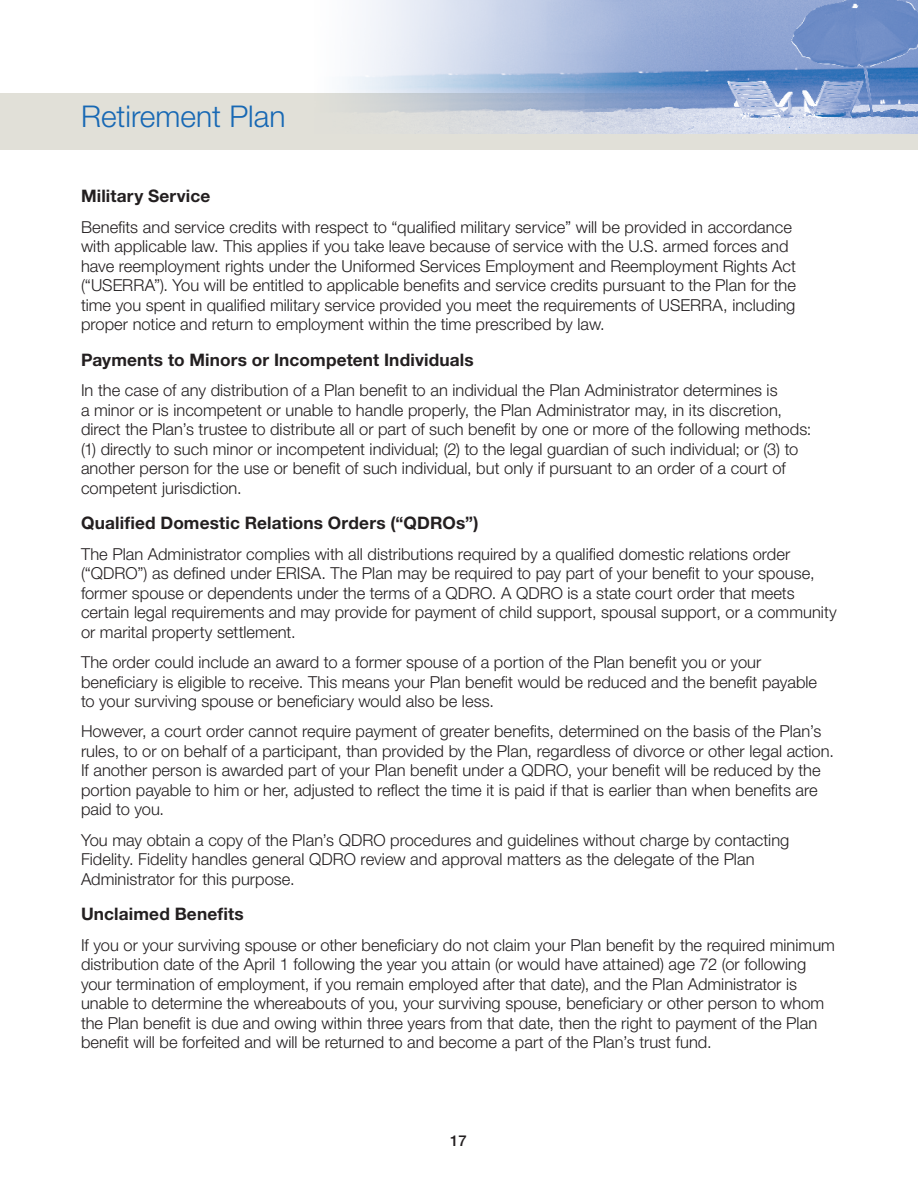
<style>
.page{position:relative;width:918px;height:1188px;background:#fff}
.page>*{position:absolute;margin:0;border:0;box-sizing:border-box;transform-origin:0 0}
.t1{font:300 30px "Helvetica Neue";color:#1768b4}
.HD_2{font:700 17.25px "Helvetica Neue";letter-spacing:.01em;color:#231f20}
.Body{font:300 16.5px/19.5px "Helvetica Neue";color:#231f20}
.t2{font:500 15px "Helvetica Neue";color:#231f20}
</style>
<div class="page">
<div style="left:0;top:93px;width:918px;height:57px;background:#e1e0d8"></div>
<img style="left:345px;top:0;width:573px;height:133px">
<h1 class="t1" style="left:81px;top:98px;width:206px">Retirement Plan</h1>
<p class="HD_2" style="left:81px;top:186px;width:131px">Military Service</p>
<p class="Body" style="left:81px;top:217px;width:717px">Benefits and service credits with respect to “qualified military service” will be provided in accordance with applicable law. This applies if you take leave because of service with the U.S. armed forces and have reemployment rights under the Uniformed Services Employment and Reemployment Rights Act (“USERRA”). You will be entitled to applicable benefits and service credits pursuant to the Plan for the time you spent in qualified military service provided you meet the requirements of USERRA, including proper notice and return to employment within the time prescribed by law.</p>
<p class="HD_2" style="left:81px;top:349px;width:394px">Payments to Minors or Incompetent Individuals</p>
<p class="Body" style="left:81px;top:380px;width:732px">In the case of any distribution of a Plan benefit to an individual the Plan Administrator determines is<br>a minor or is incompetent or unable to handle properly, the Plan Administrator may, in its discretion, direct the Plan’s trustee to distribute all or part of such benefit by one or more of the following methods: (1) directly to such minor or incompetent individual; (2) to the legal guardian of such individual; or (3) to another person for the use or benefit of such individual, but only if pursuant to an order of a court of competent jurisdiction.</p>
<p class="HD_2" style="left:81px;top:513px;width:399px">Qualified Domestic Relations Orders (“QDROs”)</p>
<p class="Body" style="left:81px;top:544px;width:757px">The Plan Administrator complies with all distributions required by a qualified domestic relations order (“QDRO”) as defined under ERISA. The Plan may be required to pay part of your benefit to your spouse, former spouse or dependents under the terms of a QDRO. A QDRO is a state court order that meets certain legal requirements and may provide for payment of child support, spousal support, or a community or marital property settlement.</p>
<p class="Body" style="left:81px;top:652px;width:738px">The order could include an award to a former spouse of a portion of the Plan benefit you or your beneficiary is eligible to receive. This means your Plan benefit would be reduced and the benefit payable to your surviving spouse or beneficiary would also be less.</p>
<p class="Body" style="left:81px;top:721px;width:755px">However, a court order cannot require payment of greater benefits, determined on the basis of the Plan’s rules, to or on behalf of a participant, than provided by the Plan, regardless of divorce or other legal action.<br>If another person is awarded part of your Plan benefit under a QDRO, your benefit will be reduced by the portion payable to him or her, adjusted to reflect the time it is paid if that is earlier than when benefits are paid to you.</p>
<p class="Body" style="left:81px;top:830px;width:710px">You may obtain a copy of the Plan’s QDRO procedures and guidelines without charge by contacting<br>Fidelity. Fidelity handles general QDRO review and approval matters as the delegate of the Plan<br>Administrator for this purpose.</p>
<p class="HD_2" style="left:81px;top:904px;width:164px">Unclaimed Benefits</p>
<p class="Body" style="left:81px;top:935px;width:755px">If you or your surviving spouse or other beneficiary do not claim your Plan benefit by the required minimum distribution date of the April 1 following the year you attain (or would have attained) age 72 (or following your termination of employment, if you remain employed after that date), and the Plan Administrator is unable to determine the whereabouts of you, your surviving spouse, beneficiary or other person to whom the Plan benefit is due and owing within three years from that date, then the right to payment of the Plan benefit will be forfeited and will be returned to and become a part of the Plan’s trust fund.</p>
<p class="t2" style="left:450px;top:1131px;width:18px">17</p>
</div>
